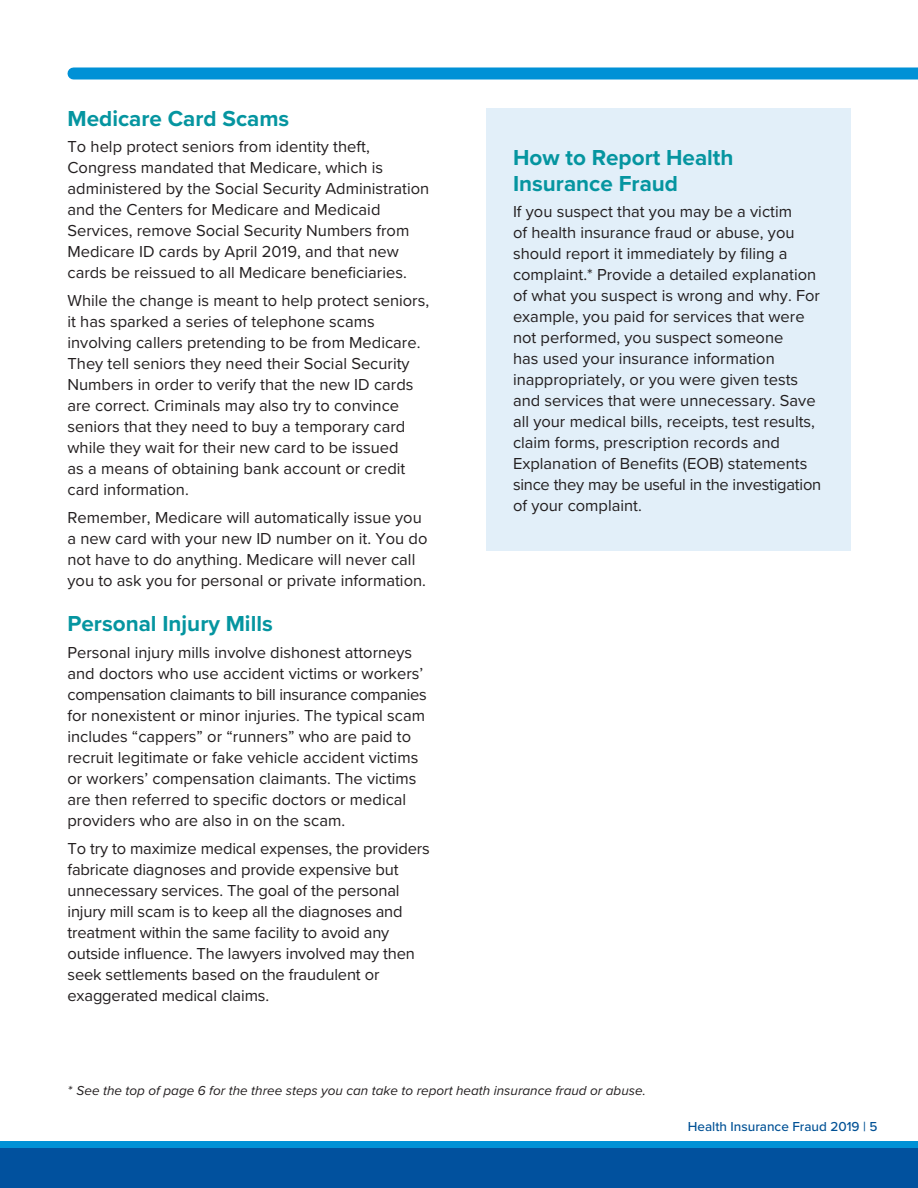
<style>
.page{position:relative;width:918px;height:1188px;background:#fff}
.page>*{position:absolute;margin:0;border:0;box-sizing:border-box;transform-origin:0 0}
.t1{font:700 22.5px/25.5px "Proxima Nova";color:#0595a0}
.t2{font:16.5px/21px "Proxima Nova";color:#231f20}
.t3{font:italic 13.5px "Proxima Nova";color:#231f20}
.t4{font:500 13.5px "Proxima Nova";color:#015195}
</style>
<div class="page">
<div style="left:0;top:1148px;width:918px;height:40px;background:#01519e"></div>
<div style="left:0;top:1141px;width:918px;height:7px;background:#0091d6"></div>
<div style="left:486px;top:108px;width:364px;height:443px;background:#e2eff9"></div>
<div style="left:74px;top:68px;width:844px;height:12px;background:#0091d6"></div>
<h1 class="t1" style="left:68px;top:105px;width:223px">Medicare Card Scams</h1>
<p class="t2" style="left:68px;top:135px;width:363px">To help protect seniors from identity theft, Congress mandated that Medicare, which is administered by the Social Security Administration and the Centers for Medicare and Medicaid Services, remove Social Security Numbers from Medicare ID cards by April 2019, and that new cards be reissued to all Medicare beneficiaries.</p>
<p class="t2" style="left:68px;top:289px;width:363px">While the change is meant to help protect seniors, it has sparked a series of telephone scams involving callers pretending to be from Medicare.<br>They tell seniors they need their Social Security Numbers in order to verify that the new ID cards are correct. Criminals may also try to convince seniors that they need to buy a temporary card while they wait for their new card to be issued<br>as a means of obtaining bank account or credit card information.</p>
<p class="t2" style="left:68px;top:506px;width:362px">Remember, Medicare will automatically issue you a new card with your new ID number on it. You do not have to do anything. Medicare will never call you to ask you for personal or private information.</p>
<h1 class="t1" style="left:68px;top:611px;width:207px">Personal Injury Mills</h1>
<p class="t2" style="left:68px;top:641px;width:361px">Personal injury mills involve dishonest attorneys and doctors who use accident victims or workers’ compensation claimants to bill insurance companies for nonexistent or minor injuries. The typical scam includes “cappers” or “runners” who are paid to recruit legitimate or fake vehicle accident victims or workers’ compensation claimants. The victims are then referred to specific doctors or medical providers who are also in on the scam.</p>
<p class="t2" style="left:68px;top:837px;width:364px">To try to maximize medical expenses, the providers fabricate diagnoses and provide expensive but unnecessary services. The goal of the personal injury mill scam is to keep all the diagnoses and treatment within the same facility to avoid any outside influence. The lawyers involved may then seek settlements based on the fraudulent or exaggerated medical claims.</p>
<h1 class="t1" style="left:513px;top:145px;width:222px">How to Report Health<br>Insurance Fraud</h1>
<p class="t2" style="left:513px;top:201px;width:310px">If you suspect that you may be a victim<br>of health insurance fraud or abuse, you should report it immediately by filing a complaint.* Provide a detailed explanation of what you suspect is wrong and why. For example, you paid for services that were not performed, you suspect someone<br>has used your insurance information inappropriately, or you were given tests and services that were unnecessary. Save all your medical bills, receipts, test results, claim forms, prescription records and Explanation of Benefits (EOB) statements since they may be useful in the investigation of your complaint.</p>
<p class="t3" style="left:68px;top:1080px;width:580px">* See the top of page 6 for the three steps you can take to report heath insurance fraud or abuse.</p>
<p class="t4" style="left:688px;top:1117px;width:191px">Health Insurance Fraud 2019 | 5</p>
</div>
